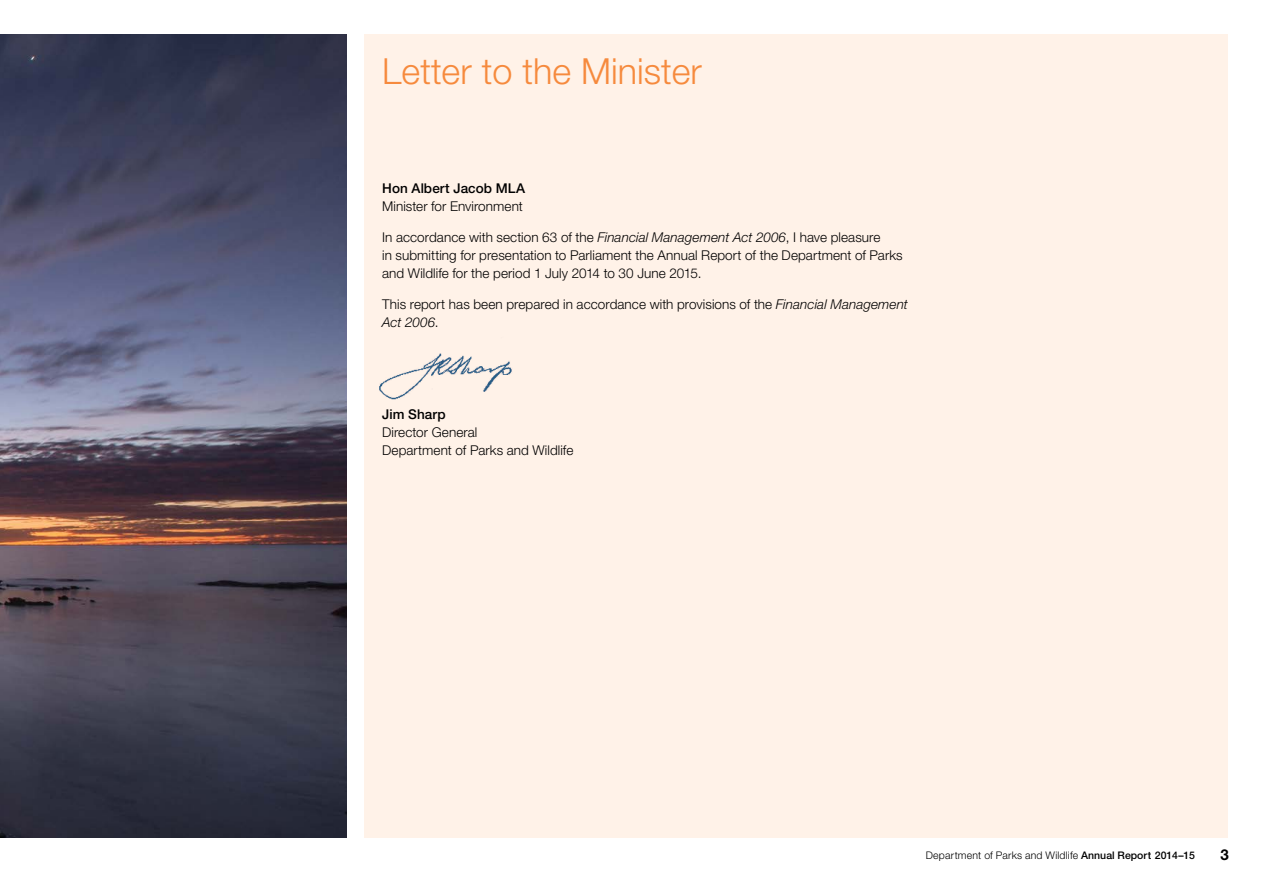
<style>
.page{position:relative;width:1263px;height:893px;background:#fff}
.page>*{position:absolute;margin:0;border:0;box-sizing:border-box;transform-origin:0 0}
.t1{font:300 36px "Helvetica Neue";color:#f68a3d}
.t2{font:700 15px "Helvetica Neue";color:#000}
.t3{font:300 13.5px/18px "Helvetica Neue";letter-spacing:.005em;color:#000}
.t4{font:500 13.5px "Helvetica Neue";letter-spacing:.005em;color:#000}
.t5{font:300 10.5px "Helvetica Neue";letter-spacing:.02em;color:#000}
.s1{font-style:italic}
.s2{font-weight:500}
</style>
<div class="page">
<div style="left:364px;top:34px;width:863px;height:804px;background:#fff2e8"></div>
<img style="left:0;top:34px;width:347px;height:804px">
<img style="left:379px;top:353px;width:133px;height:47px">
<h1 class="t1" style="left:382px;top:49px;width:321px">Letter to the Minister</h1>
<p class="t4" style="left:382px;top:180px;width:145px">Hon Albert Jacob MLA</p>
<p class="t3" style="left:382px;top:197px;width:142px">Minister for Environment</p>
<p class="t3" style="left:382px;top:228px;width:522px">In accordance with section 63 of the <span class="s1">Financial Management Act 2006</span>, I have pleasure<br>in submitting for presentation to Parliament the Annual Report of the Department of Parks and Wildlife for the period 1 July 2014 to 30 June 2015.</p>
<p class="t3" style="left:382px;top:295px;width:527px">This report has been prepared in accordance with provisions of the <span class="s1">Financial Management<br>Act 2006</span>.</p>
<p class="t4" style="left:382px;top:406px;width:65px">Jim Sharp</p>
<p class="t3" style="left:382px;top:423px;width:193px">Director General<br>Department of Parks and Wildlife</p>
<p class="t5" style="left:926px;top:849px;width:271px">Department of Parks and Wildlife <span class="s2">Annual Report 2014–15</span></p>
<p class="t2" style="left:1220px;top:845px;width:10px">3</p>
</div>
